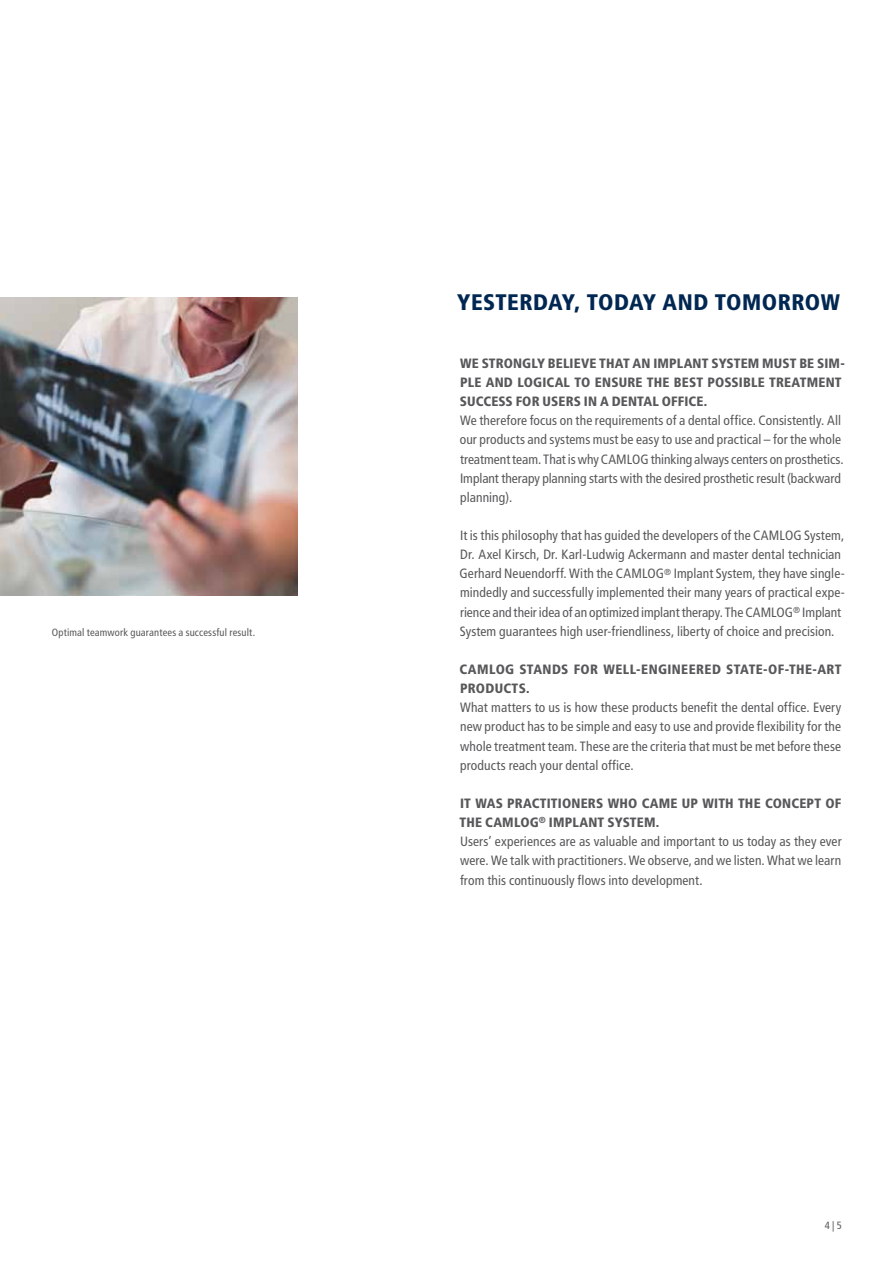
<style>
.page{position:relative;width:893px;height:1263px;background:#fff}
.page>*{position:absolute;margin:0;border:0;box-sizing:border-box;transform-origin:0 0}
.t1{font:900 condensed 22.5px "Frutiger LT Std";letter-spacing:.02em;color:#002752}
.t2{font:condensed 13.5px/19.2px "Frutiger LT Std";letter-spacing:.005em;color:#58585a}
.t3{font:900 condensed 13.5px "Frutiger LT Std";letter-spacing:.015em;color:#58585a}
.t4{font:condensed 10.5px "Frutiger LT Std";letter-spacing:.015em;color:#58585a}
</style>
<div class="page">
<img style="left:0;top:298px;width:298px;height:297px">
<p class="t4" style="left:52px;top:626px;width:205px">Optimal teamwork guarantees a successful result.</p>
<h1 class="t1" style="left:457px;top:289px;width:384px">YESTERDAY, TODAY AND TOMORROW</h1>
<p class="t3" style="left:460px;top:355px;width:31px">WE STRON</p>
<p class="t3" style="left:522px;top:355px;width:198px">GLY BELIEVE THAT AN IMPLANT SYSTE</p>
<p class="t3" style="left:748px;top:355px;width:35px">M MUST</p>
<p class="t3" style="left:799px;top:355px;width:47px">BE SIM-</p>
<p class="t3" style="left:460px;top:374px;width:144px">PLE AND LOGICAL TO ENSURE</p>
<p class="t3" style="left:647px;top:374px;width:9px">THE</p>
<p class="t3" style="left:674px;top:374px;width:16px">BEST</p>
<p class="t3" style="left:707px;top:374px;width:8px">POSSI</p>
<p class="t3" style="left:743px;top:374px;width:84px">BLE TREATMENT</p>
<p class="t3" style="left:460px;top:393px;width:9px">SUCCESS</p>
<p class="t3" style="left:516px;top:393px;width:9px">FOR</p>
<p class="t3" style="left:543px;top:393px;width:9px">USERS</p>
<p class="t3" style="left:584px;top:393px;width:37px">IN A DENT</p>
<p class="t3" style="left:643px;top:393px;width:27px">AL OFFICE</p>
<p class="t3" style="left:704px;top:393px;width:5px">.</p>
<p class="t2" style="left:460px;top:411px;width:385px">We therefore focus on the requirements of a dental office. Consistently. All our products and systems must be easy to use and practical – for the whole treatment team. That is why CAMLOG thinking always centers on prosthetics.<br>Implant therapy planning starts with the desired prosthetic result (backward planning).</p>
<p class="t2" style="left:460px;top:526px;width:387px">It is this philosophy that has guided the developers of the CAMLOG System, Dr. Axel Kirsch, Dr. Karl-Ludwig Ackermann and master dental technician Gerhard Neuendorff. With the CAMLOG<sup>®</sup> Implant System, they have single&shy;mindedly and successfully implemented their many years of practical expe&shy;rience and their idea of an optimized implant therapy. The CAMLOG<sup>®</sup> Implant System guarantees high user-friendliness, liberty of choice and precision.</p>
<p class="t3" style="left:460px;top:661px;width:19px">CAML</p>
<p class="t3" style="left:496px;top:661px;width:57px">OG STANDS</p>
<p class="t3" style="left:574px;top:661px;width:9px">FOR</p>
<p class="t3" style="left:603px;top:661px;width:73px">WELL-ENGINEERED</p>
<p class="t3" style="left:726px;top:661px;width:109px">STATE-OF-THE-ART</p>
<p class="t3" style="left:460px;top:680px;width:10px">PRODUCTS</p>
<p class="t3" style="left:526px;top:680px;width:5px">.</p>
<p class="t2" style="left:460px;top:698px;width:383px;text-align:justify">What matters to us is how these products benefit the dental office. Every new product has to be simple and easy to use and provide flexibility for the whole treatment team. These are the criteria that must be met before these products reach your dental office.</p>
<p class="t3" style="left:460px;top:795px;width:80px">IT WAS PRACTITIONERS</p>
<p class="t3" style="left:608px;top:795px;width:11px">WHO</p>
<p class="t3" style="left:642px;top:795px;width:70px">CAME UP WITH</p>
<p class="t3" style="left:738px;top:795px;width:9px">THE</p>
<p class="t3" style="left:765px;top:795px;width:9px">CONCEPT</p>
<p class="t3" style="left:825px;top:795px;width:9px">OF</p>
<p class="t3" style="left:460px;top:814px;width:9px">THE</p>
<p class="t3" style="left:485px;top:814px;width:19px">CAML</p>
<p class="t3" style="left:520px;top:814px;width:103px">OG <sup>®</sup> IMPLANT SYSTE</p>
<p class="t3" style="left:644px;top:814px;width:17px">M.</p>
<p class="t2" style="left:460px;top:832px;width:383px;text-align:justify">Users’ experiences are as valuable and important to us today as they ever were. We talk with practitioners. We observe, and we listen. What we learn from this continuously flows into development.</p>
<p class="t4" style="left:825px;top:1219px;width:19px">4 | 5</p>
</div>
